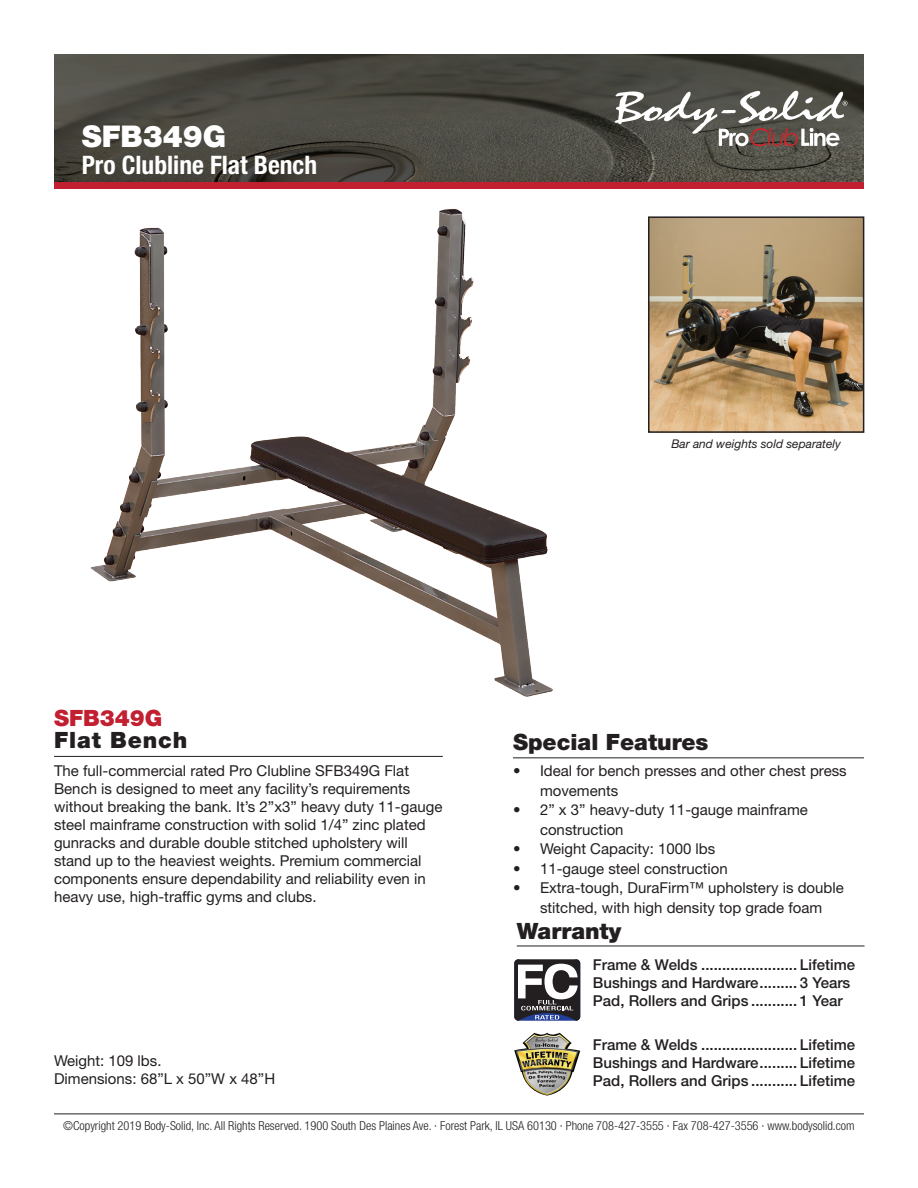
<style>
.page{position:relative;width:918px;height:1188px;background:#fff}
.page>*{position:absolute;margin:0;border:0;box-sizing:border-box;transform-origin:0 0}
.t1{font:900 30px "Helvetica Neue LT Std";color:#fff}
.t2{font:700 condensed 25.5px "Helvetica Neue LT Std";color:#fff}
.t3{font:900 22.5px "Helvetica Neue LT Std";color:#231f20}
.t4{font:900 22.5px "Helvetica Neue LT Std";letter-spacing:.04em;color:#231f20}
.t5{font:900 22.5px "Helvetica Neue LT Std";color:#c21f31}
.t6{font:15px/18px "Helvetica Neue LT Std";color:#231f20}
.t7{font:500 15px/18px "Helvetica Neue LT Std";color:#231f20}
.t8{font:300 condensed 12.3px "Helvetica Neue LT Std";color:#231f20}
.t9{font:italic 12px "Helvetica Neue LT Std";color:#231f20}
</style>
<div class="page">
<img style="left:54px;top:54px;width:810px;height:128px">
<div style="left:54px;top:182px;width:810px;height:7px;background:#c21f31"></div>
<hr style="left:54px;top:1114px;width:810px;height:1px;background:#231f20">
<svg style="left:614px;top:91px;width:234px;height:55px"></svg>
<hr style="left:517px;top:946px;width:348px;height:1px;background:#231f20">
<svg style="left:514px;top:959px;width:66px;height:62px"></svg>
<img style="left:514px;top:1033px;width:66px;height:63px">
<hr style="left:54px;top:756px;width:389px;height:1px;background:#231f20">
<hr style="left:513px;top:757px;width:351px;height:1px;background:#231f20">
<img style="left:91px;top:209px;width:462px;height:488px">
<img style="left:651px;top:219px;width:210px;height:211px">
<div style="left:648px;top:216px;width:216px;height:217px;border:2px solid #231f20"></div>
<h1 class="t1" style="left:82px;top:118px;width:146px">SFB349G</h1>
<h2 class="t2" style="left:82px;top:150px;width:237px">Pro Clubline Flat Bench</h2>
<p class="t9" style="left:671px;top:436px;width:171px">Bar and weights sold separately</p>
<h3 class="t5" style="left:54px;top:704px;width:110px">SFB349G</h3>
<h3 class="t4" style="left:54px;top:727px;width:135px">Flat Bench</h3>
<p class="t6" style="left:54px;top:762px;width:390px">The full-commercial rated Pro Clubline SFB349G Flat Bench is designed to meet any facility’s requirements without breaking the bank. It’s 2”x3” heavy duty 11-gauge steel mainframe construction with solid 1/4” zinc plated gunracks and durable double stitched upholstery will stand up to the heaviest weights. Premium commercial components ensure dependability and reliability even in heavy use, high-traffic gyms and clubs.</p>
<p class="t6" style="left:54px;top:1051px;width:223px">Weight: 109 lbs.<br>Dimensions: 68”L x 50”W x 48”H</p>
<h3 class="t3" style="left:513px;top:729px;width:197px">Special Features</h3>
<p class="t6" style="left:540px;top:761px;width:308px;line-height:19.5px;text-indent:-27px">• Ideal for bench presses and other chest press movements</p>
<p class="t6" style="left:540px;top:800px;width:269px;line-height:19.5px;text-indent:-27px">• 2” x 3” heavy-duty 11-gauge mainframe construction</p>
<p class="t6" style="left:513px;top:840px;width:204px">• Weight Capacity: 1000 lbs</p>
<p class="t6" style="left:513px;top:859px;width:216px">• 11-gauge steel construction</p>
<p class="t6" style="left:513px;top:878px;width:332px;line-height:19.5px;text-align:center">• Extra-tough, DuraFirm™ upholstery is double stitched, with high density top grade foam</p>
<h3 class="t3" style="left:517px;top:917px;width:106px">Warranty</h3>
<p class="t7" style="left:593px;top:956px;width:264px">Frame &amp; Welds ....................... Lifetime<br>Bushings and Hardware......... 3 Years<br>Pad, Rollers and Grips ........... 1 Year</p>
<p class="t7" style="left:593px;top:1035px;width:264px;text-align:justify">Frame &amp; Welds ....................... Lifetime Bushings and Hardware......... Lifetime Pad, Rollers and Grips ........... Lifetime</p>
<p class="t8" style="left:63px;top:1118px;width:793px">©Copyright 2019 Body-Solid, Inc. All Rights Reserved. 1900 South Des Plaines Ave. · Forest Park, IL USA 60130 · Phone 708-427-3555 · Fax 708-427-3556 · www.bodysolid.com</p>
</div>
